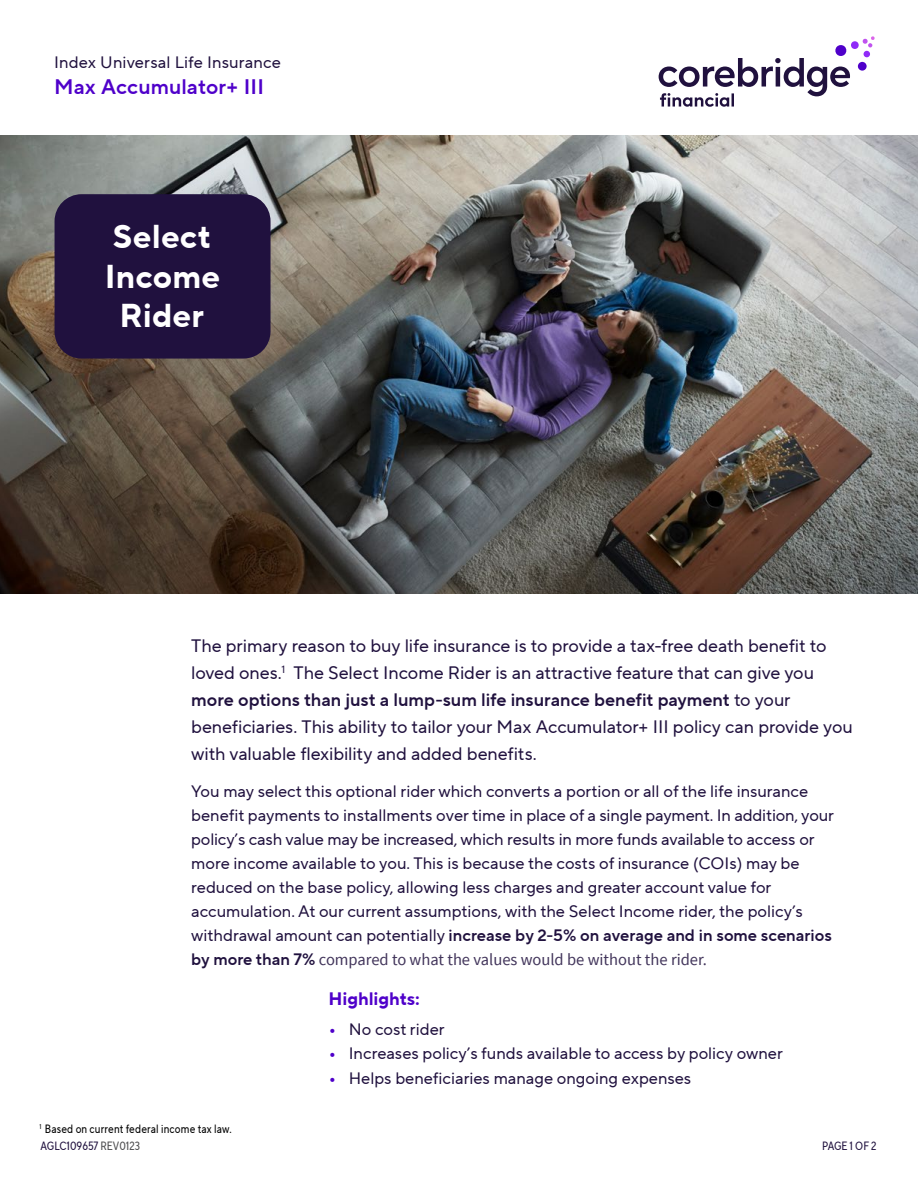
<style>
.page{position:relative;width:918px;height:1188px;background:#fff}
.page>*{position:absolute;margin:0;border:0;box-sizing:border-box;transform-origin:0 0}
.t1{font:700 33px/39.6px "TT Norms Pro";letter-spacing:.005em;color:#fff;text-align:center}
.t2{font:21px "TT Norms Pro Dm Bd";letter-spacing:.005em;color:#4f00ca}
.t3{font:18px/27px "TT Norms Pro";letter-spacing:-.005em;color:#20113e}
.t4{font:700 18px "TT Norms Pro";letter-spacing:-.005em;color:#4f00ca}
.t5{font:16.5px/24px "TT Norms Pro";color:#20113e}
.t6{font:12px "TT Norms Pro Cond";letter-spacing:.015em;color:#000}
.t7{font:12px "TT Norms Pro Cond";color:#20113e}
.s1{font-family:"TT Norms Pro Dm Bd"}
.s2{font-family:"Source Sans Pro";color:#42355b}
.s3{font-weight:700;color:#4f00ca}
.s4{color:#4d4d4f}
</style>
<div class="page">
<img style="left:0;top:135px;width:918px;height:459px">
<div style="left:55px;top:194px;width:216px;height:165px;background:#20113e;border-radius:27px"></div>
<svg style="left:659px;top:36px;width:216px;height:71px"></svg>
<div style="left:858px;top:62px;width:9px;height:9px;background:#4f00ca;border-radius:50%"></div>
<p class="t5" style="left:54px;top:50px;width:228px">Index Universal Life Insurance</p>
<p class="t2" style="left:54px;top:71px;width:212px">Max Accumulator+ III</p>
<h1 class="t1" style="left:105px;top:217px;width:117px">Select<br>Income<br>Rider</h1>
<p class="t3" style="left:191px;top:632px;width:637px">The primary reason to buy life insurance is to provide a tax-free death benefit to loved ones.<sup>1</sup></p>
<p class="t3" style="left:191px;top:659px;width:663px;text-indent:102px">The Select Income Rider is an attractive feature that can give you <span class="s1">more options than just a lump-sum life insurance benefit payment</span> to your beneficiaries. This ability to tailor your Max Accumulator+ III policy can provide you with valuable flexibility and added benefits.</p>
<p class="t5" style="left:191px;top:779px;width:644px">You may select this optional rider which converts a portion or all of the life insurance benefit payments to installments over time in place of a single payment. In addition, your policy’s cash value may be increased, which results in more funds available to access or more income available to you. This is because the costs of insurance (COIs) may be reduced on the base policy, allowing less charges and greater account value for accumulation. At our current assumptions, with the Select Income rider, the policy’s withdrawal amount can potentially <span class="s1">increase by 2-5% on average and in some scenarios by more than 7%</span> <span class="s2">compared to what the values would be without the rider.</span></p>
<h2 class="t4" style="left:328px;top:985px;width:93px">Highlights:</h2>
<p class="t5" style="left:328px;top:1018px;width:118px"><span class="s3">•</span> No cost rider</p>
<p class="t5" style="left:328px;top:1042px;width:456px"><span class="s3">•</span> Increases policy’s funds available to access by policy owner</p>
<p class="t5" style="left:328px;top:1066px;width:364px"><span class="s3">•</span> Helps beneficiaries manage ongoing expenses</p>
<p class="t6" style="left:39px;top:1120px;width:194px"><sup>1</sup> Based on current federal income tax law.</p>
<p class="t7" style="left:40px;top:1138px;width:101px">AGLC109657 <span class="s4">REV0123</span></p>
<p class="t7" style="left:822px;top:1138px;width:56px">PAGE 1 OF 2</p>
</div>
